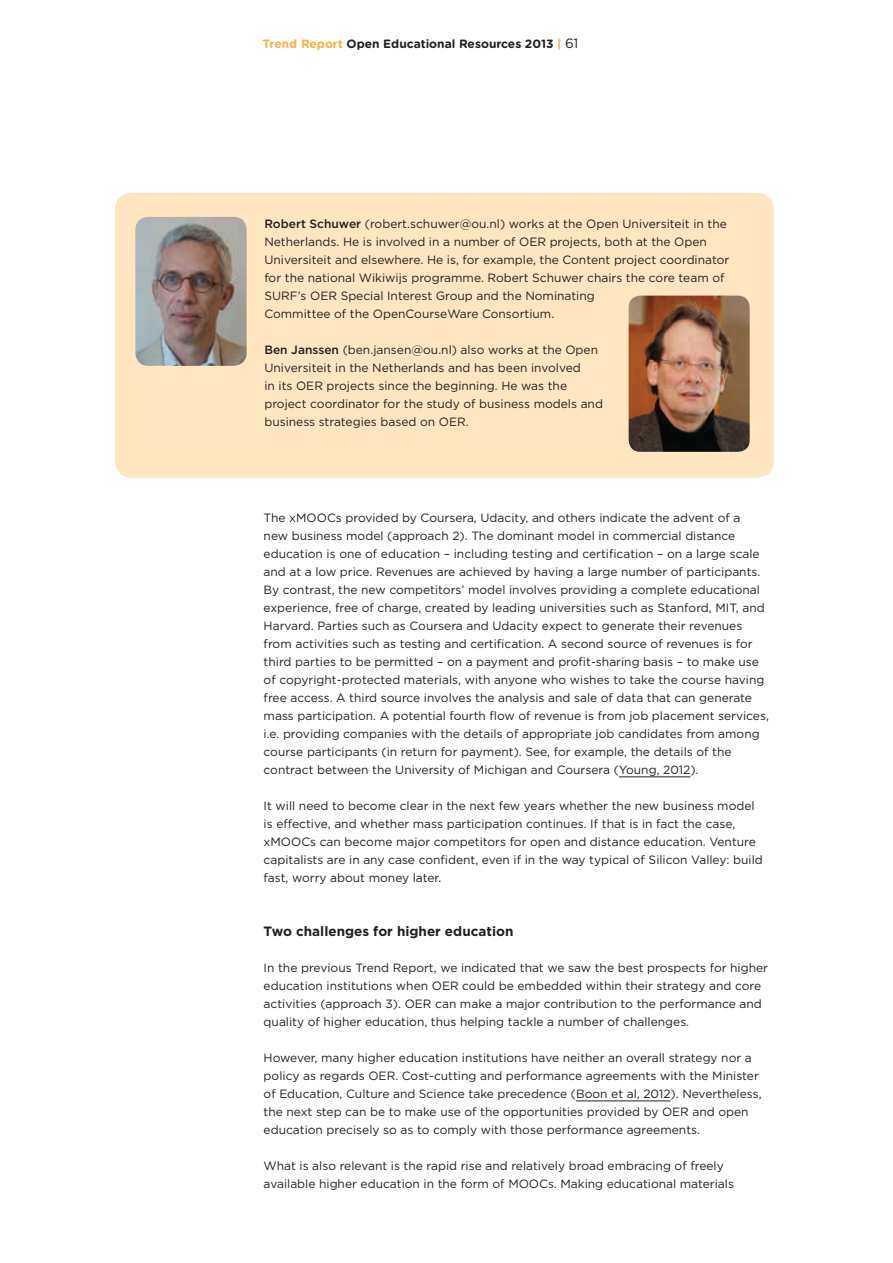
<style>
.page{position:relative;width:893px;height:1263px;background:#fff}
.page>*{position:absolute;margin:0;border:0;box-sizing:border-box;transform-origin:0 0}
.t1{font:700 13.5px "Gotham";color:#231f20}
.t2{font:12px/18px "Gotham";color:#231f20}
.t3{font:700 12px "Gotham Rounded";color:#231f20}
.s1{color:#fbb041}
.s2{font-weight:400;font-size:13.5px}
.s3{font-weight:500}
</style>
<div class="page">
<hr style="left:619px;top:776px;width:71px;height:1px;background:#231f20">
<hr style="left:576px;top:1100px;width:95px;height:1px;background:#231f20">
<div style="left:115px;top:193px;width:659px;height:285px;background:#ffe5c0;border-radius:17px"></div>
<img style="left:135px;top:217px;width:112px;height:149px">
<img style="left:629px;top:296px;width:121px;height:156px">
<p class="t3" style="left:263px;top:35px;width:317px"><span class="s1">Trend Report</span> Open Educational Resources 2013 <span class="s1">|</span> <span class="s2">61</span></p>
<p class="t2" style="left:264px;top:214px;width:466px"><span class="s3">Robert Schuwer</span> (robert.schuwer@ou.nl) works at the Open Universiteit in the Netherlands. He is involved in a number of OER projects, both at the Open Universiteit and elsewhere. He is, for example, the Content project coordinator for the national Wikiwijs programme. Robert Schuwer chairs the core team of SURF’s OER Special Interest Group and the Nominating<br>Committee of the OpenCourseWare Consortium.</p>
<p class="t2" style="left:264px;top:340px;width:340px"><span class="s3">Ben Janssen</span> (ben.jansen@ou.nl) also works at the Open Universiteit in the Netherlands and has been involved<br>in its OER projects since the beginning. He was the project coordinator for the study of business models and business strategies based on OER.</p>
<p class="t2" style="left:264px;top:508px;width:507px">The xMOOCs provided by Coursera, Udacity, and others indicate the advent of a<br>new business model (approach 2). The dominant model in commercial distance education is one of education – including testing and certification – on a large scale and at a low price. Revenues are achieved by having a large number of participants.<br>By contrast, the new competitors’ model involves providing a complete educational experience, free of charge, created by leading universities such as Stanford, MIT, and Harvard. Parties such as Coursera and Udacity expect to generate their revenues from activities such as testing and certification. A second source of revenues is for third parties to be permitted – on a payment and profit-sharing basis – to make use of copyright-protected materials, with anyone who wishes to take the course having free access. A third source involves the analysis and sale of data that can generate mass participation. A potential fourth flow of revenue is from job placement services, i.e. providing companies with the details of appropriate job candidates from among course participants (in return for payment). See, for example, the details of the contract between the University of Michigan and Coursera (Young, 2012).</p>
<p class="t2" style="left:264px;top:796px;width:501px">It will need to become clear in the next few years whether the new business model is effective, and whether mass participation continues. If that is in fact the case, xMOOCs can become major competitors for open and distance education. Venture capitalists are in any case confident, even if in the way typical of Silicon Valley: build fast, worry about money later.</p>
<p class="t1" style="left:264px;top:922px;width:251px">Two challenges for higher education</p>
<p class="t2" style="left:264px;top:958px;width:506px">In the previous Trend Report, we indicated that we saw the best prospects for higher education institutions when OER could be embedded within their strategy and core activities (approach 3). OER can make a major contribution to the performance and quality of higher education, thus helping tackle a number of challenges.</p>
<p class="t2" style="left:264px;top:1048px;width:499px">However, many higher education institutions have neither an overall strategy nor a policy as regards OER. Cost-cutting and performance agreements with the Minister of Education, Culture and Science take precedence (Boon et al, 2012). Nevertheless, the next step can be to make use of the opportunities provided by OER and open education precisely so as to comply with those performance agreements.</p>
<p class="t2" style="left:264px;top:1156px;width:472px">What is also relevant is the rapid rise and relatively broad embracing of freely available higher education in the form of MOOCs. Making educational materials</p>
</div>
